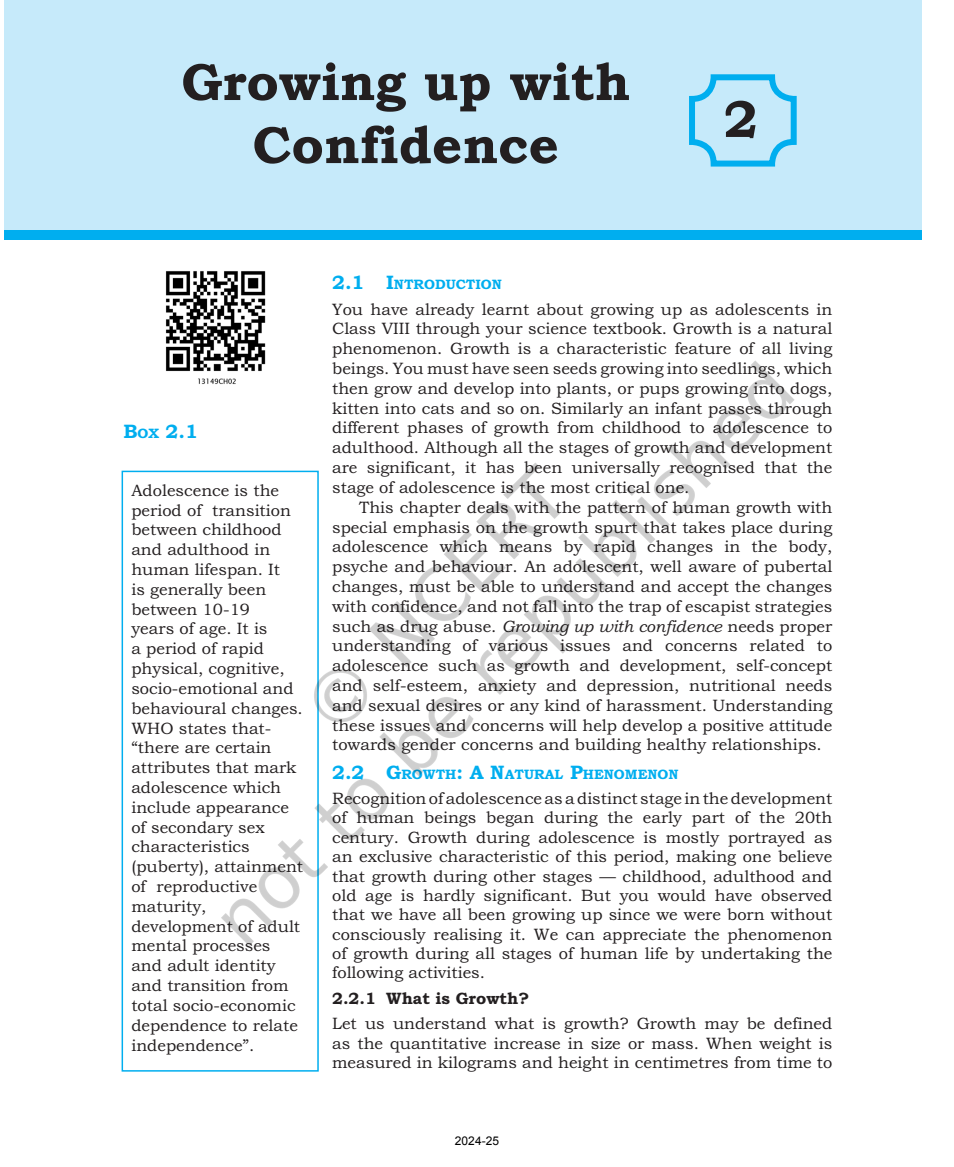
<style>
.page{position:relative;width:954px;height:1167px;background:#fff}
.page>*{position:absolute;margin:0;border:0;box-sizing:border-box;transform-origin:0 0}
.t1{font:700 52.5px/63px "Bookman Old Style";color:#231f20;text-align:center}
.t2{font:700 19.5px "Bookman Old Style";color:#00aeef}
.t3{font:16.5px/19.8px "Bookman Old Style";color:#231f20;text-align:justify}
.t4{font:700 16.5px "Bookman Old Style";color:#231f20}
.t5{font:700 13.65px "Bookman Old Style";color:#00aeef}
.t6{font:12px "Arial";color:#000}
.s1{font-size:13.65px}
.s2{font-size:19.5px}
.s3{font-style:italic}
</style>
<div class="page">
<div style="left:4px;top:0;width:918px;height:229px;background:#c6eafa"></div>
<img style="left:24px;top:74px;width:898px;height:998px">
<img style="left:119px;top:286px;width:693px;height:693px">
<h1 class="t1" style="left:181px;top:50px;width:450px">Growing up with<br>Confidence</h1>
<h1 class="t1" style="left:723px;top:87px;width:36px">2</h1>
<p class="t2" style="left:123px;top:419px;width:76px">B<span class="s1">OX</span> 2.1</p>
<p class="t3" style="left:131px;top:480px;width:173px;text-align:left">Adolescence is the period of transition between childhood and adulthood in human lifespan. It<br>is generally been between 10-19<br>years of age. It is<br>a period of rapid physical, cognitive, socio-emotional and behavioural changes.<br>WHO states that-“there are certain attributes that mark adolescence which include appearance of secondary sex characteristics (puberty), attainment of reproductive maturity, development of adult mental processes and adult identity and transition from total socio-economic dependence to relate independence”.</p>
<p class="t5" style="left:332px;top:276px;width:171px"><span class="s2">2.1 I</span>NTRODUCTION</p>
<p class="t3" style="left:332px;top:299px;width:502px">You have already learnt about growing up as adolescents in Class VIII through your science textbook. Growth is a natural phenomenon. Growth is a characteristic feature of all living beings. You must have seen seeds growing into seedlings, which then grow and develop into plants, or pups growing into dogs, kitten into cats and so on. Similarly an infant passes through different phases of growth from childhood to adolescence to adulthood. Although all the stages of growth and development are significant, it has been universally recognised that the stage of adolescence is the most critical one.</p>
<p class="t3" style="left:332px;top:497px;width:502px;text-indent:27px">This chapter deals with the pattern of human growth with special emphasis on the growth spurt that takes place during adolescence which means by rapid changes in the body, psyche and behaviour. An adolescent, well aware of pubertal changes, must be able to understand and accept the changes with confidence, and not fall into the trap of escapist strategies such as drug abuse. <span class="s3">Growing up with confidence</span> needs proper understanding of various issues and concerns related to adolescence such as growth and development, self-concept and self-esteem, anxiety and depression, nutritional needs and sexual desires or any kind of harassment. Understanding these issues and concerns will help develop a positive attitude towards gender concerns and building healthy relationships.</p>
<p class="t5" style="left:332px;top:766px;width:348px"><span class="s2">2.2 G</span>ROWTH<span class="s2">: A N</span>ATURAL <span class="s2">P</span>HENOMENON</p>
<p class="t3" style="left:332px;top:788px;width:502px;line-height:19.4px">Recognition of adolescence as a distinct stage in the development of human beings began during the early part of the 20th century. Growth during adolescence is mostly portrayed as an exclusive characteristic of this period, making one believe that growth during other stages — childhood, adulthood and old age is hardly significant. But you would have observed that we have all been growing up since we were born without consciously realising it. We can appreciate the phenomenon of growth during all stages of human life by undertaking the following activities.</p>
<p class="t4" style="left:332px;top:987px;width:199px">2.2.1 What is Growth?</p>
<p class="t3" style="left:332px;top:1013px;width:502px">Let us understand what is growth? Growth may be defined as the quantitative increase in size or mass. When weight is measured in kilograms and height in centimetres from time to</p>
<p class="t6" style="left:455px;top:1132px;width:46px">2024-25</p>
</div>
